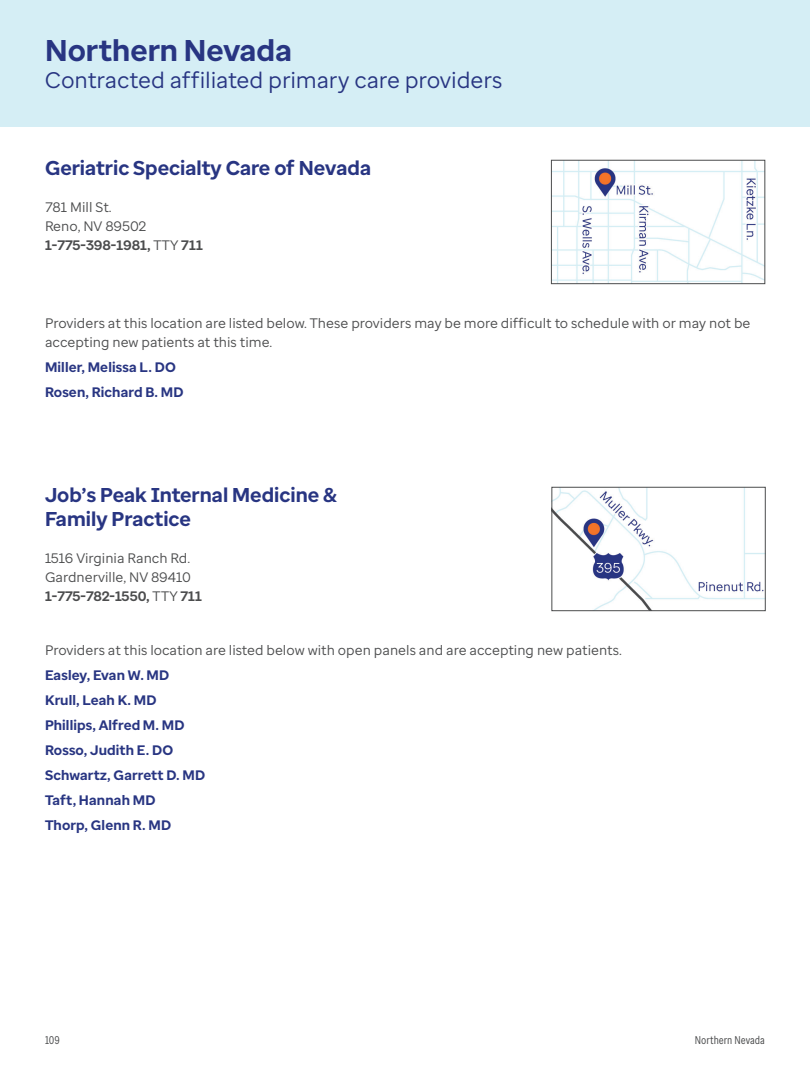
<style>
.page{position:relative;width:810px;height:1080px;background:#fff}
.page>*{position:absolute;margin:0;border:0;box-sizing:border-box;transform-origin:0 0}
.t1{font:700 30px "Optum Sans";color:#283582}
.t2{font:22.5px "Optum Sans";letter-spacing:-.01em;color:#283582}
.t3{font:700 20px/24px "Optum Sans";color:#283582}
.t4{font:13.75px/19.2px "Optum Sans";color:#4b4c4d}
.t5{font:700 13.75px/24.9px "Optum Sans";letter-spacing:.01em;color:#283582}
.t6{font:11.25px "Optum Sans Cond";color:#4b4c4d}
.s1{font-weight:700}
</style>
<div class="page">
<div style="left:0;top:0;width:810px;height:126px;background:#d5eef5"></div>
<img style="left:553px;top:162px;width:210px;height:120px">
<div style="left:551px;top:160px;width:214px;height:124px;border:1px solid #4b4c4d"></div>
<img style="left:554px;top:489px;width:209px;height:120px">
<div style="left:552px;top:487px;width:213px;height:124px;border:1px solid #4b4c4d"></div>
<h1 class="t1" style="left:45px;top:31px;width:249px">Northern Nevada</h1>
<h2 class="t2" style="left:45px;top:66px;width:459px">Contracted affiliated primary care providers</h2>
<h3 class="t3" style="left:45px;top:156px;width:328px">Geriatric Specialty Care of Nevada</h3>
<p class="t4" style="left:45px;top:197px;width:160px">781 Mill St.<br>Reno, NV 89502<br><span class="s1">1-775-398-1981,</span> TTY <span class="s1">711</span></p>
<p class="t4" style="left:45px;top:314px;width:707px">Providers at this location are listed below. These providers may be more difficult to schedule with or may not be accepting new patients at this time.</p>
<p class="t5" style="left:45px;top:355px;width:140px">Miller, Melissa L. DO<br>Rosen, Richard B. MD</p>
<h3 class="t3" style="left:45px;top:483px;width:293px">Job’s Peak Internal Medicine &amp;<br>Family Practice</h3>
<p class="t4" style="left:45px;top:548px;width:159px">1516 Virginia Ranch Rd.<br>Gardnerville, NV 89410<br><span class="s1">1-775-782-1550,</span> TTY <span class="s1">711</span></p>
<p class="t4" style="left:45px;top:641px;width:578px">Providers at this location are listed below with open panels and are accepting new patients.</p>
<p class="t5" style="left:45px;top:663px;width:162px">Easley, Evan W. MD<br>Krull, Leah K. MD<br>Phillips, Alfred M. MD<br>Rosso, Judith E. DO<br>Schwartz, Garrett D. MD<br>Taft, Hannah MD<br>Thorp, Glenn R. MD</p>
<p class="t6" style="left:45px;top:1032px;width:16px">109</p>
<p class="t6" style="left:695px;top:1032px;width:72px">Northern Nevada</p>
</div>
